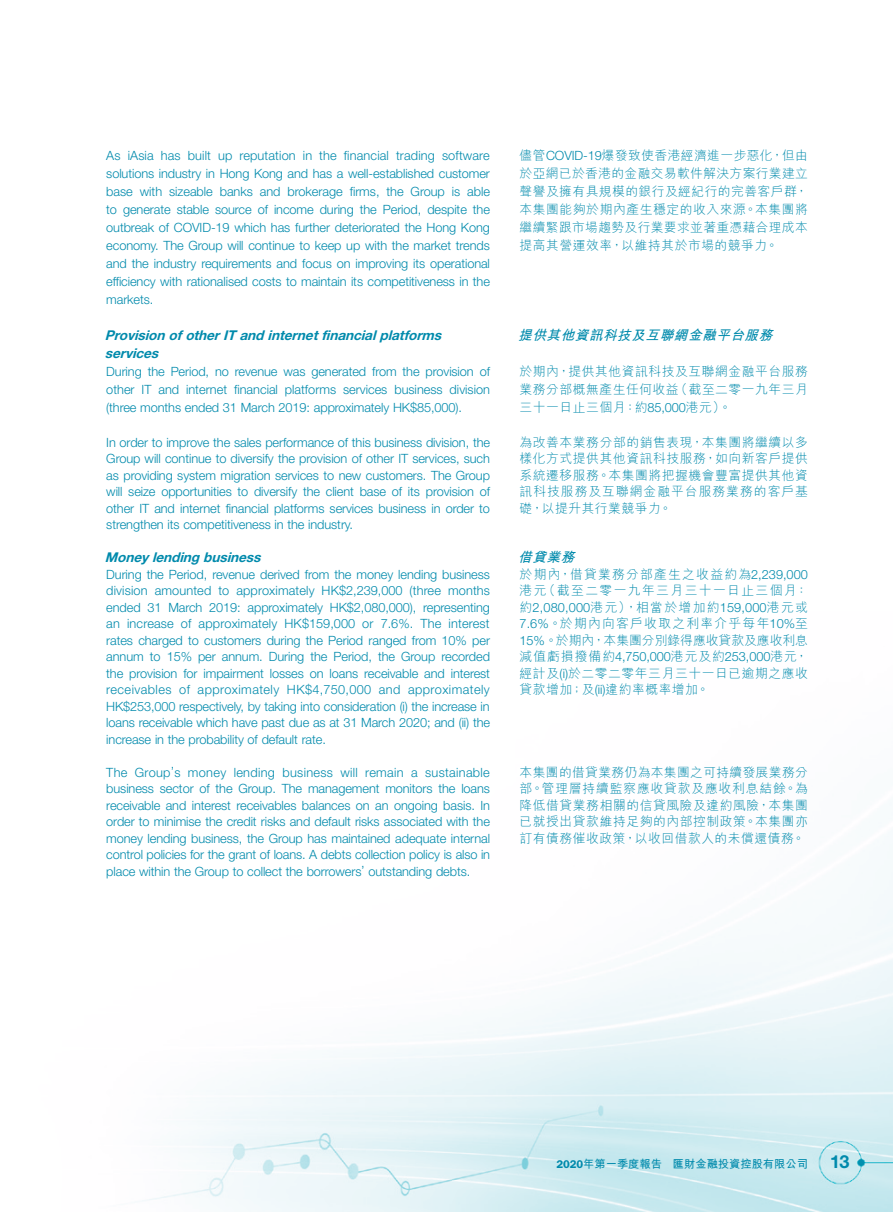
<style>
.page{position:relative;width:893px;height:1212px;background:#fff}
.page>*{position:absolute;margin:0;border:0;box-sizing:border-box;transform-origin:0 0}
.Heading_3{font:italic 700 13.5px/18px "Helvetica Neue LT Std";color:#008aac}
.Heading_3-2{font:italic 700 13.5px "M Hei HK";color:#008aac}
.C_Heading_3{font:italic 700 13.5px "M Hei HK";color:#008aac}
.Body_Text{font:300 12.75px/16.5px "Helvetica Neue LT Std";letter-spacing:-.005em;color:#008aac;text-align:justify}
.C_Body_Text{font:300 12.75px/16.5px "M Hei HK";letter-spacing:.045em;color:#008aac;text-align:justify}
.t1{font:700 11.25px "M Hei HK";color:#008aac}
.s1{font-family:"Helvetica Neue LT Std"}
.s2{font-family:"ITC Franklin Gothic Std";font-weight:600}
.s3{font-family:"Helvetica Neue LT Std";font-size:18px}
</style>
<div class="page">
<img style="left:142px;top:872px;width:751px;height:340px">
<p class="Body_Text" style="left:106px;top:146px;width:385px;line-height:18px">As iAsia has built up reputation in the financial trading software solutions industry in Hong Kong and has a well-established customer base with sizeable banks and brokerage firms, the Group is able to generate stable source of income during the Period, despite the outbreak of COVID-19 which has further deteriorated the Hong Kong economy. The Group will continue to keep up with the market trends and the industry requirements and focus on improving its operational efficiency with rationalised costs to maintain its competitiveness in the markets.</p>
<p class="Heading_3" style="left:105px;top:326px;width:342px">ProvisionofotherIT and internetfinancialplatforms services</p>
<p class="Body_Text" style="left:106px;top:362px;width:385px;line-height:18px">During the Period, no revenue was generated from the provision of other IT and internet financial platforms services business division (three months ended 31 March 2019: approximately HK$85,000).</p>
<p class="Body_Text" style="left:106px;top:434px;width:385px">In order to improve the sales performance of this business division, the Group will continue to diversify the provision of other IT services, such as providing system migration services to new customers. The Group will seize opportunities to diversify the client base of its provision of other IT and internet financial platforms services business in order to strengthen its competitiveness in the industry.</p>
<p class="Heading_3" style="left:105px;top:548px;width:161px">Money lending business</p>
<p class="Body_Text" style="left:106px;top:566px;width:385px">During the Period, revenue derived from the money lending business division amounted to approximately HK$2,239,000 (three months ended 31 March 2019: approximately HK$2,080,000), representing an increase of approximately HK$159,000 or 7.6%. The interest rates charged to customers during the Period ranged from 10% per annum to 15% per annum. During the Period, the Group recorded the provision for impairment losses on loans receivable and interest receivables of approximately HK$4,750,000 and approximately HK$253,000 respectively, by taking into consideration (i) the increase in loans receivable which have past due as at 31 March 2020; and (ii) the increase in the probability of default rate.</p>
<p class="Body_Text" style="left:106px;top:764px;width:385px">The Group’s money lending business will remain a sustainable business sector of the Group. The management monitors the loans receivable and interest receivables balances on an ongoing basis. In order to minimise the credit risks and default risks associated with the money lending business, the Group has maintained adequate internal control policies for the grant of loans. A debts collection policy is also in place within the Group to collect the borrowers’ outstanding debts.</p>
<p class="C_Body_Text" style="left:520px;top:146px;width:290px;line-height:18px">儘管<span class="s1">COVID-19</span>爆發致使香港經濟進一步惡化，但由於亞網已於香港的金融交易軟件解決方案行業建立聲譽及擁有具規模的銀行及經紀行的完善客戶群，本集團能夠於期內產生穩定的收入來源。本集團將繼續緊跟市場趨勢及行業要求並著重憑藉合理成本提高其營運效率，以維持其於市場的競爭力。</p>
<p class="Heading_3-2" style="left:518px;top:325px;width:260px">提供其他資訊科技及互聯網金融平台服務</p>
<p class="C_Body_Text" style="left:520px;top:362px;width:290px;line-height:18px">於期內，提供其他資訊科技及互聯網金融平台服務業務分部概無產生任何收益（截至二零一九年三月三十一日止三個月：約<span class="s1">85,000</span>港元）。</p>
<p class="C_Body_Text" style="left:520px;top:434px;width:290px">為改善本業務分部的銷售表現，本集團將繼續以多樣化方式提供其他資訊科技服務，如向新客戶提供系統遷移服務。本集團將把握機會豐富提供其他資訊科技服務及互聯網金融平台服務業務的客戶基礎，以提升其行業競爭力。</p>
<p class="C_Heading_3" style="left:518px;top:547px;width:62px">借貸業務</p>
<p class="C_Body_Text" style="left:520px;top:566px;width:290px">於期內，借貸業務分部產生之收益約為<span class="s1">2,239,000</span>港元（截至二零一九年三月三十一日止三個月：約<span class="s1">2,080,000</span>港元），相當於增加約<span class="s1">159,000</span>港元或<span class="s1">7.6%</span>。於期內向客戶收取之利率介乎每年<span class="s1">10%</span>至<span class="s1">15%</span>。於期內，本集團分別錄得應收貸款及應收利息減值虧損撥備約<span class="s1">4,750,000</span>港元及約<span class="s1">253,000</span>港元，經計及<span class="s1">(i)</span>於二零二零年三月三十一日已逾期之應收貸款增加；及<span class="s1">(ii)</span>違約率概率增加。</p>
<p class="C_Body_Text" style="left:520px;top:764px;width:290px">本集團的借貸業務仍為本集團之可持續發展業務分部。管理層持續監察應收貸款及應收利息結餘。為降低借貸業務相關的信貸風險及違約風險，本集團已就授出貸款維持足夠的內部控制政策。本集團亦訂有債務催收政策，以收回借款人的未償還債務。</p>
<p class="t1" style="left:556px;top:1156px;width:295px"><span class="s2">2020</span>年第一季度報告 匯財金融投資控股有限公司 <span class="s3">13</span></p>
</div>
